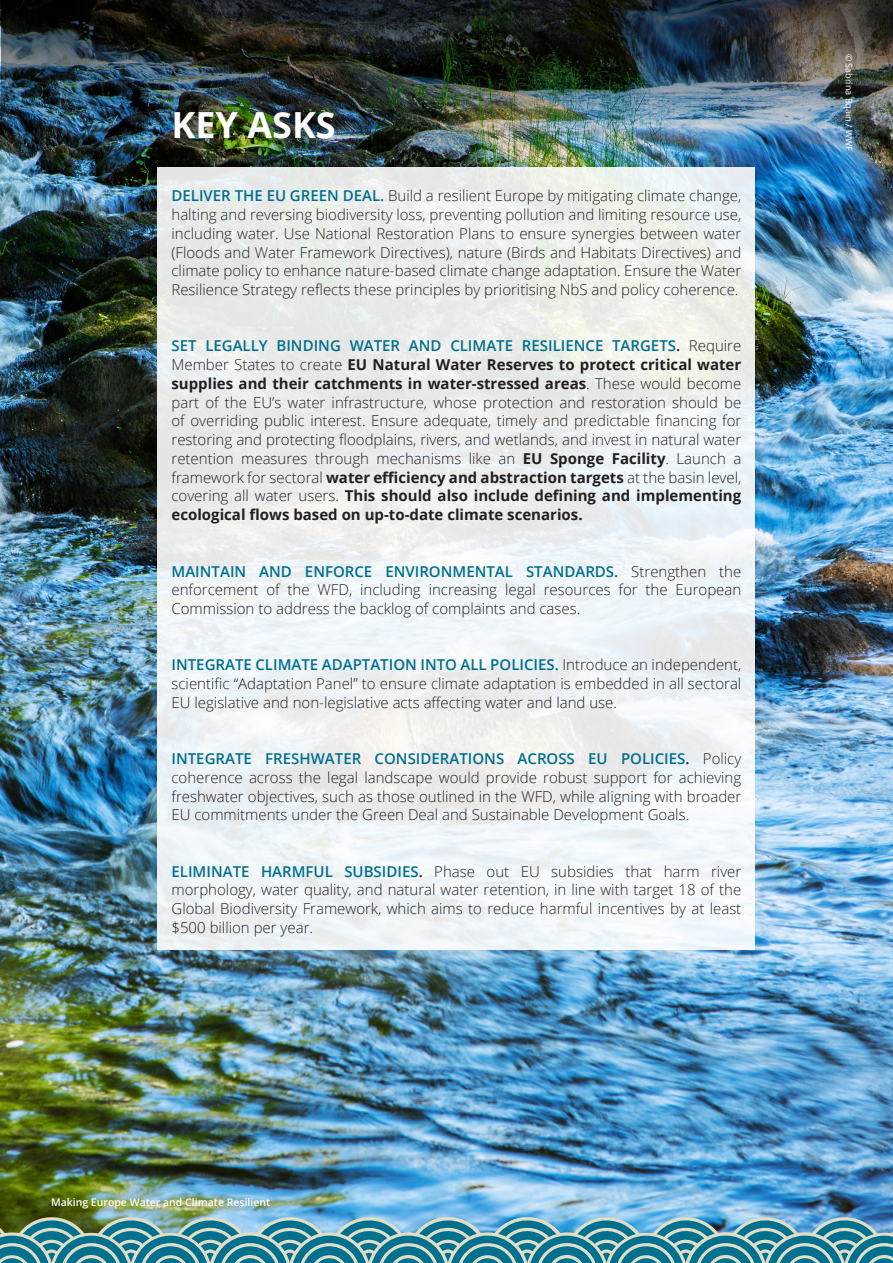
<style>
.page{position:relative;width:893px;height:1263px;background:#fff}
.page>*{position:absolute;margin:0;border:0;box-sizing:border-box;transform-origin:0 0}
.t1{font:700 36px "Open Sans";color:#fff}
.t2{font:300 15px/18.8px "Open Sans";color:#231f20;text-align:justify}
.t3{font:600 10.5px "Open Sans";color:#fff}
.Copyright_Credit{font:9px "Open Sans";color:#fff}
.s1{font-weight:600;color:#006f8d}
.s2{font-weight:600}
.s3{font-weight:700}
</style>
<div class="page">
<img style="left:0;top:0;width:893px;height:1217px">
<img style="left:1px;top:0;width:892px;height:157px">
<svg style="left:0;top:1217px;width:893px;height:46px"></svg>
<div style="left:157px;top:167px;width:598px;height:783px;background:linear-gradient(to right,#eceeee,#f0f4f4)"></div>
<p class="t1" style="left:171px;top:99px;width:166px">KEY ASKS</p>
<p class="t2" style="left:171px;top:186px;width:571px"><span class="s1">DELIVER THE EU GREEN DEAL.</span> Build a resilient Europe by mitigating climate change, halting and reversing biodiversity loss, preventing pollution and limiting resource use, including water. Use National Restoration Plans to ensure synergies between water (Floods and Water Framework Directives), nature (Birds and Habitats Directives) and climate policy to enhance nature-based climate change adaptation. Ensure the Water Resilience Strategy reflects these principles by prioritising NbS and policy coherence.</p>
<p class="t2" style="left:171px;top:336px;width:571px"><span class="s1">SET LEGALLY BINDING WATER AND CLIMATE RESILIENCE TARGETS</span><span class="s2">.</span> Require Member States to create <span class="s3">EU Natural Water Reserves to protect critical water supplies and their catchments in water-stressed areas</span>. These would become part of the EU’s water infrastructure, whose protection and restoration should be of overriding public interest. Ensure adequate, timely and predictable financing for restoring and protecting floodplains, rivers, and wetlands, and invest in natural water retention measures through mechanisms like an <span class="s3">EU Sponge Facility</span>. Launch a framework for sectoral <span class="s3">water efficiency and abstraction targets</span> at the basin level, covering all water users. <span class="s3">This should also include defining and implementing ecological flows based on up-to-date climate scenarios.</span></p>
<p class="t2" style="left:171px;top:561px;width:571px"><span class="s1">MAINTAIN AND ENFORCE ENVIRONMENTAL STANDARDS.</span> Strengthen the enforcement of the WFD, including increasing legal resources for the European Commission to address the backlog of complaints and cases.</p>
<p class="t2" style="left:171px;top:655px;width:571px"><span class="s1">INTEGRATE CLIMATE ADAPTATION INTO ALL POLICIES.</span> Introduce an independent, scientific “Adaptation Panel” to ensure climate adaptation is embedded in all sectoral EU legislative and non-legislative acts affecting water and land use.</p>
<p class="t2" style="left:171px;top:749px;width:571px"><span class="s1">INTEGRATE FRESHWATER CONSIDERATIONS ACROSS EU POLICIES</span><span class="s2">.</span> Policy coherence across the legal landscape would provide robust support for achieving freshwater objectives, such as those outlined in the WFD, while aligning with broader EU commitments under the Green Deal and Sustainable Development Goals.</p>
<p class="t2" style="left:171px;top:861px;width:571px"><span class="s1">ELIMINATE HARMFUL SUBSIDIES</span><span class="s2">.</span> Phase out EU subsidies that harm river morphology, water quality, and natural water retention, in line with target 18 of the Global Biodiversity Framework, which aims to reduce harmful incentives by at least $500 billion per year.</p>
<p class="Copyright_Credit" style="left:855px;top:54px;width:99px;rotate:90deg">© Sabrina Bqain / WWF</p>
<p class="t3" style="left:51px;top:1194px;width:221px">Making Europe Water and Climate Resilient</p>
</div>
